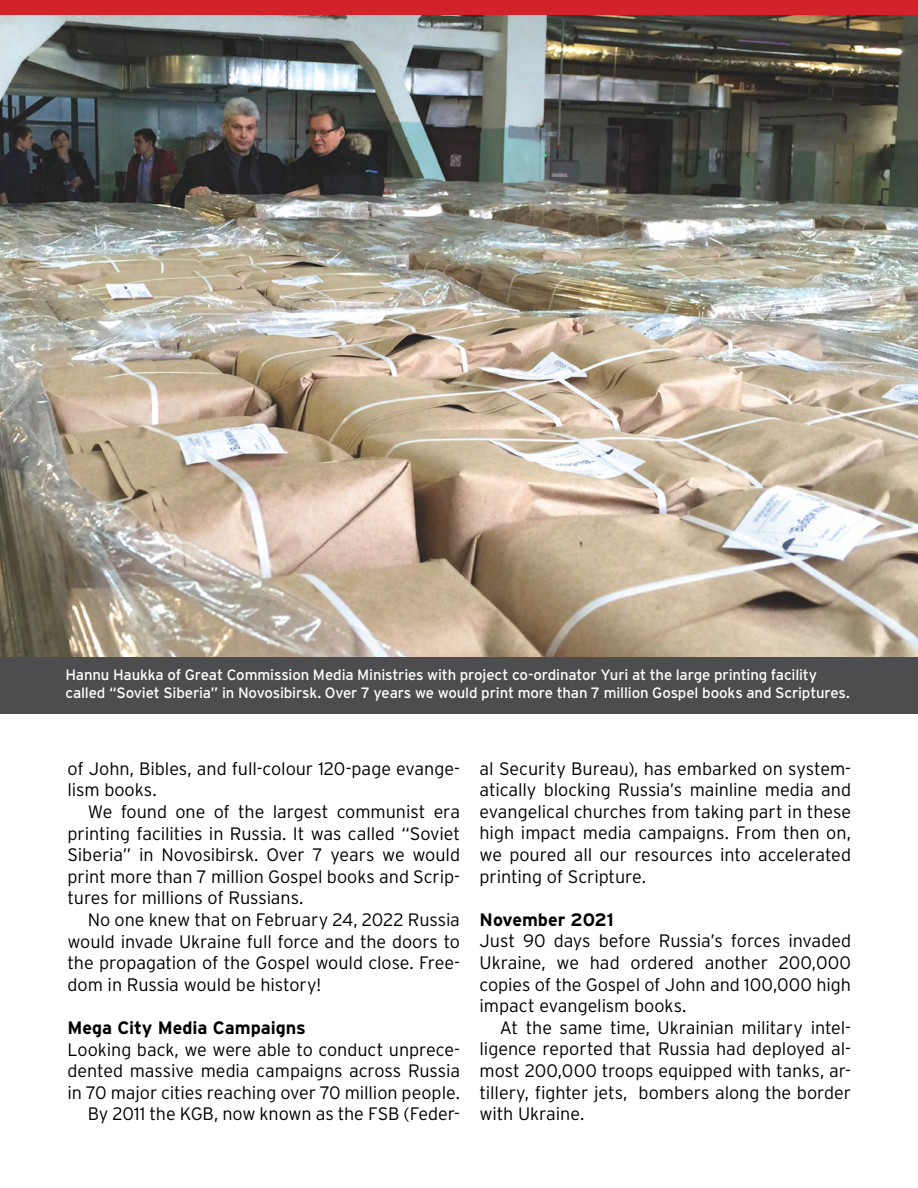
<style>
.page{position:relative;width:918px;height:1188px;background:#fff}
.page>*{position:absolute;margin:0;border:0;box-sizing:border-box;transform-origin:0 0}
.t1{font:300 18px/21.6px "Interstate";letter-spacing:-.005em;color:#000;text-align:justify}
.t2{font:700 18px "Interstate";color:#000}
.t3{font:15px/18px "Interstate";letter-spacing:-.01em;color:#fff}
</style>
<div class="page">
<img style="left:0;top:14px;width:918px;height:643px">
<div style="left:0;top:657px;width:918px;height:57px;background:#4d4d4f"></div>
<div style="left:0;top:0;width:918px;height:14px;background:#d2232a"></div>
<p class="t3" style="left:65px;top:666px;width:786px">Hannu Haukka of Great Commission Media Ministries with project co-ordinator Yuri at the large printing facility called “Soviet Siberia” in Novosibirsk. Over 7 years we would print more than 7 million Gospel books and Scriptures.</p>
<p class="t1" style="left:68px;top:758px;width:394px">of John, Bibles, and full-colour 120-page evange&shy;lism books.</p>
<p class="t1" style="left:68px;top:801px;width:394px;text-indent:20px">We found one of the largest communist era printing facilities in Russia. It was called “Soviet Siberia” in Novosibirsk. Over 7 years we would print more than 7 million Gospel books and Scrip&shy;tures for millions of Russians.</p>
<p class="t1" style="left:68px;top:909px;width:394px;text-indent:20px">No one knew that on February 24, 2022 Russia would invade Ukraine full force and the doors to the propagation of the Gospel would close. Free&shy;dom in Russia would be history!</p>
<p class="t2" style="left:68px;top:1018px;width:240px">Mega City Media Campaigns</p>
<p class="t1" style="left:68px;top:1038px;width:394px;text-align:right">Looking back, we were able to conduct unprece&shy;dented massive media campaigns across Russia in 70 major cities reaching over 70 million people.<br>By 2011 the KGB, now known as the FSB (Feder-</p>
<p class="t1" style="left:480px;top:757px;width:373px">al Security Bureau), has embarked on system&shy;atically blocking Russia’s mainline media and evangelical churches from taking part in these high impact media campaigns. From then on, we poured all our resources into accelerated printing of Scripture.</p>
<p class="t2" style="left:480px;top:909px;width:136px">November 2021</p>
<p class="t1" style="left:480px;top:930px;width:373px">Just 90 days before Russia’s forces invaded Ukraine, we had ordered another 200,000 copies of the Gospel of John and 100,000 high impact evangelism books.</p>
<p class="t1" style="left:480px;top:1017px;width:373px;text-indent:20px">At the same time, Ukrainian military intel&shy;ligence reported that Russia had deployed al&shy;most 200,000 troops equipped with tanks, ar&shy;tillery, fighter jets, bombers along the border with Ukraine.</p>
</div>
